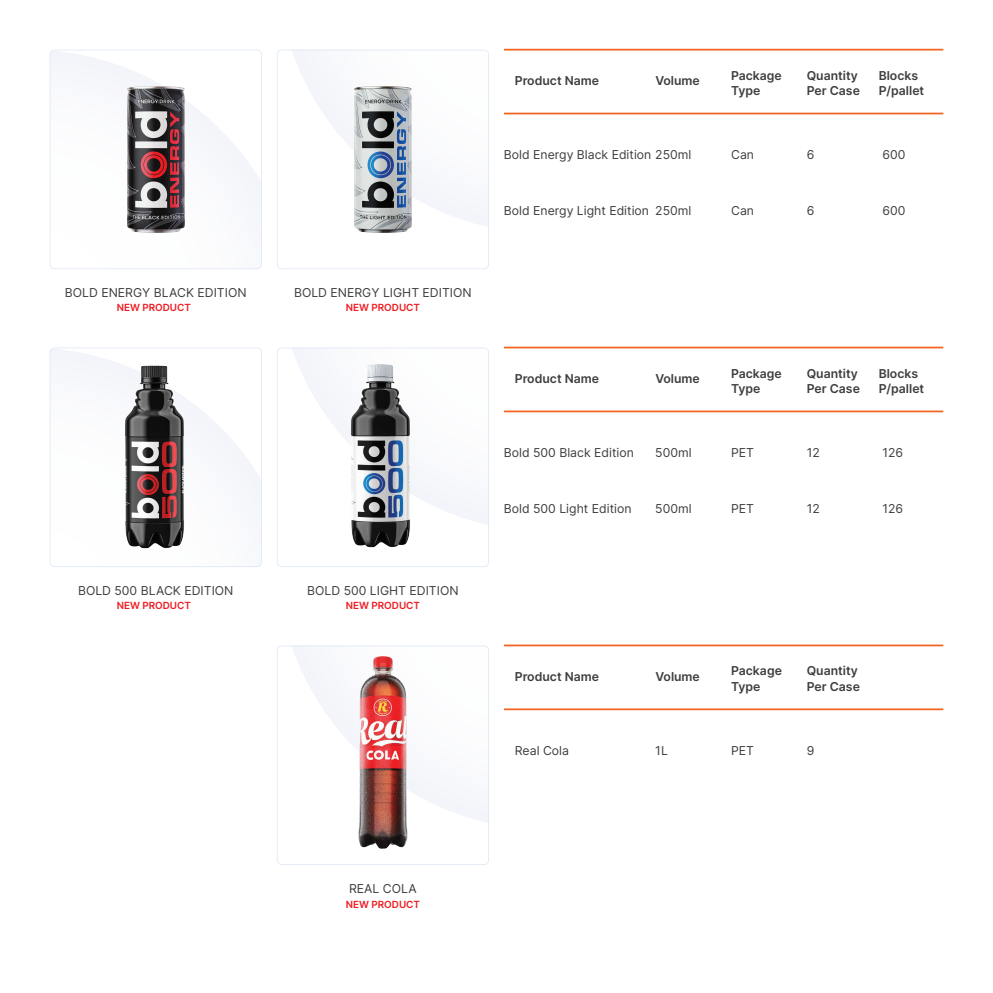
<style>
.page{position:relative;width:993px;height:993px;background:#fff}
.page>*{position:absolute;margin:0;border:0;box-sizing:border-box;transform-origin:0 0}
.t1{font:12.25px "Inter";color:#3e3e3f}
.t2{font:600 12.25px/15.8px "Inter";color:#3e3e3f}
.t3{font:600 9.8px "Inter";color:#ee1d23}
</style>
<div class="page">
<svg style="left:50px;top:50px;width:212px;height:219px"></svg>
<svg style="left:277px;top:50px;width:212px;height:219px"></svg>
<hr style="left:504px;top:113px;width:439px;height:1px;background:#f36421">
<hr style="left:504px;top:49px;width:439px;height:1px;background:#f36421">
<svg style="left:50px;top:347px;width:212px;height:220px"></svg>
<svg style="left:277px;top:347px;width:212px;height:220px"></svg>
<hr style="left:504px;top:346px;width:439px;height:2px;background:#f36421">
<hr style="left:504px;top:410px;width:439px;height:2px;background:#f36421">
<svg style="left:277px;top:645px;width:212px;height:219px"></svg>
<hr style="left:504px;top:644px;width:439px;height:2px;background:#f36421">
<hr style="left:504px;top:708px;width:439px;height:2px;background:#f36421">
<img style="left:103px;top:349px;width:106px;height:216px">
<img style="left:328px;top:348px;width:106px;height:216px">
<img style="left:127px;top:86px;width:57px;height:146px">
<img style="left:354px;top:86px;width:57px;height:146px">
<img style="left:358px;top:656px;width:49px;height:192px">
<p class="t1" style="left:65px;top:283px;width:183px">BOLD ENERGY BLACK EDITION</p>
<p class="t1" style="left:294px;top:283px;width:179px">BOLD ENERGY LIGHT EDITION</p>
<p class="t3" style="left:117px;top:300px;width:76px">NEW PRODUCT</p>
<p class="t3" style="left:345px;top:300px;width:76px">NEW PRODUCT</p>
<p class="t1" style="left:78px;top:581px;width:157px">BOLD 500 BLACK EDITION</p>
<p class="t1" style="left:307px;top:581px;width:153px">BOLD 500 LIGHT EDITION</p>
<p class="t3" style="left:117px;top:598px;width:76px">NEW PRODUCT</p>
<p class="t3" style="left:345px;top:598px;width:76px">NEW PRODUCT</p>
<p class="t2" style="left:514px;top:73px;width:86px">Product Name</p>
<p class="t2" style="left:655px;top:73px;width:46px">Volume</p>
<p class="t2" style="left:730px;top:67px;width:52px">Package<br>Type</p>
<p class="t2" style="left:806px;top:67px;width:55px">Quantity<br>Per Case</p>
<p class="t2" style="left:878px;top:67px;width:47px">Blocks<br>P/pallet</p>
<p class="t1" style="left:504px;top:146px;width:189px">Bold Energy Black Edition 250ml</p>
<p class="t1" style="left:730px;top:146px;width:24px">Can</p>
<p class="t1" style="left:806px;top:146px;width:9px">6</p>
<p class="t1" style="left:882px;top:146px;width:24px">600</p>
<p class="t1" style="left:504px;top:201px;width:147px">Bold Energy Light Edition</p>
<p class="t1" style="left:655px;top:201px;width:38px">250ml</p>
<p class="t1" style="left:730px;top:201px;width:24px">Can</p>
<p class="t1" style="left:806px;top:201px;width:9px">6</p>
<p class="t1" style="left:882px;top:201px;width:24px">600</p>
<p class="t2" style="left:514px;top:370px;width:86px">Product Name</p>
<p class="t2" style="left:655px;top:370px;width:46px">Volume</p>
<p class="t2" style="left:730px;top:365px;width:52px">Package<br>Type</p>
<p class="t2" style="left:806px;top:365px;width:55px">Quantity<br>Per Case</p>
<p class="t2" style="left:878px;top:365px;width:47px">Blocks<br>P/pallet</p>
<p class="t1" style="left:504px;top:444px;width:131px">Bold 500 Black Edition</p>
<p class="t1" style="left:655px;top:444px;width:38px">500ml</p>
<p class="t1" style="left:730px;top:444px;width:24px">PET</p>
<p class="t1" style="left:806px;top:444px;width:15px">12</p>
<p class="t1" style="left:882px;top:444px;width:22px">126</p>
<p class="t1" style="left:504px;top:499px;width:129px">Bold 500 Light Edition</p>
<p class="t1" style="left:655px;top:499px;width:38px">500ml</p>
<p class="t1" style="left:730px;top:499px;width:24px">PET</p>
<p class="t1" style="left:806px;top:499px;width:15px">12</p>
<p class="t1" style="left:882px;top:499px;width:22px">126</p>
<p class="t2" style="left:514px;top:668px;width:86px">Product Name</p>
<p class="t2" style="left:655px;top:668px;width:46px">Volume</p>
<p class="t2" style="left:730px;top:662px;width:52px">Package<br>Type</p>
<p class="t2" style="left:806px;top:662px;width:55px">Quantity<br>Per Case</p>
<p class="t1" style="left:514px;top:741px;width:56px">Real Cola</p>
<p class="t1" style="left:655px;top:741px;width:14px">1L</p>
<p class="t1" style="left:730px;top:741px;width:24px">PET</p>
<p class="t1" style="left:806px;top:741px;width:9px">9</p>
<p class="t1" style="left:349px;top:879px;width:69px">REAL COLA</p>
<p class="t3" style="left:345px;top:896px;width:76px">NEW PRODUCT</p>
</div>
